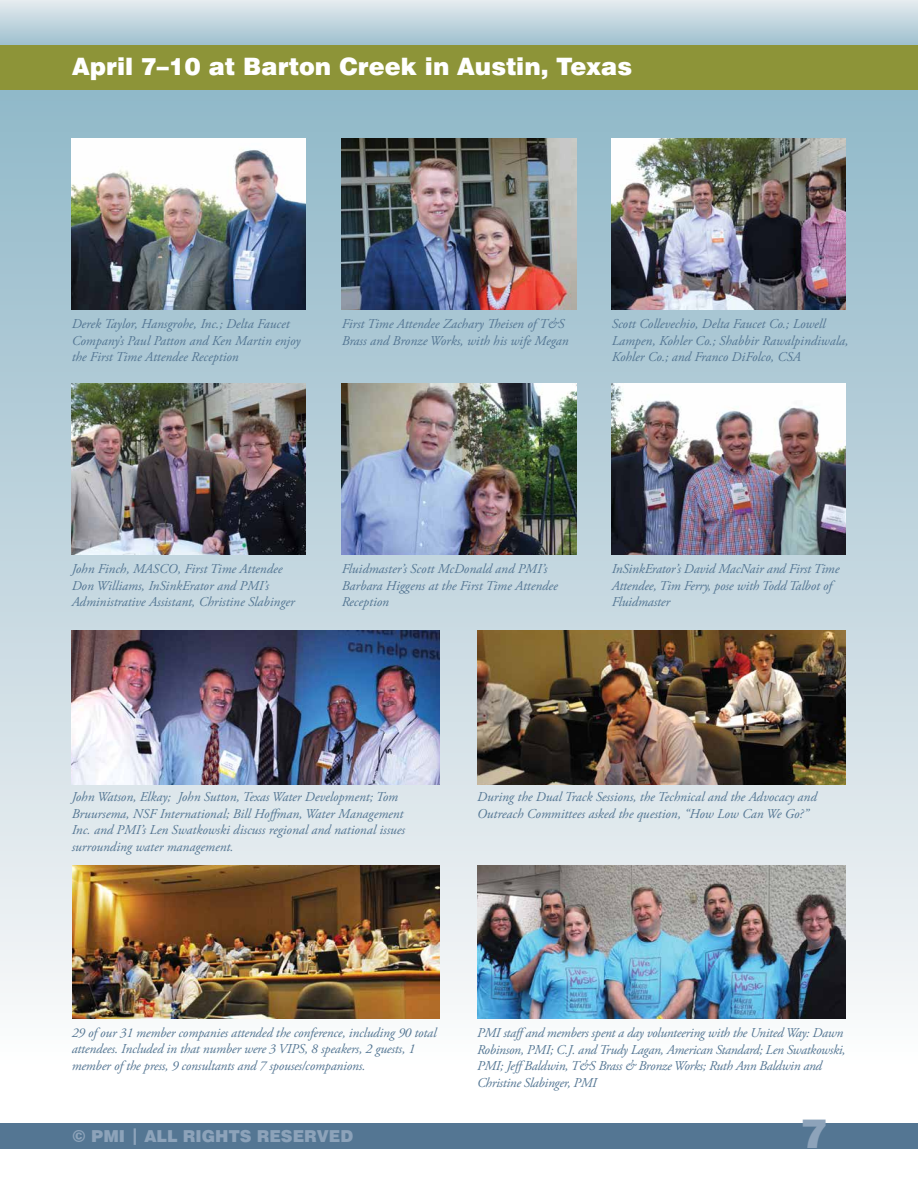
<style>
.page{position:relative;width:918px;height:1188px;background:#fff}
.page>*{position:absolute;margin:0;border:0;box-sizing:border-box;transform-origin:0 0}
.t1{font:900 40.5px "Swiss 721 BT";color:#8da3ba}
.t2{font:900 24px "Swiss 721 BT";color:#fff}
.t3{font:900 16.5px "Swiss 721 BT";color:#8da3ba}
.t4{font:italic 13.5px/16.5px "Adobe Garamond Pro";color:#547693}
.t5{font:italic 13.5px/16.5px "Adobe Garamond Pro";letter-spacing:-.02em;color:#547693}
</style>
<div class="page">
<svg style="left:0;top:0;width:918px;height:45px;background:#c2d5de"></svg>
<div style="left:0;top:67px;width:918px;height:1013px;background:linear-gradient(to bottom,#8cb5c5,#fdfbfb)"></div>
<div style="left:0;top:45px;width:918px;height:45px;background:#8d9438"></div>
<div style="left:0;top:1123px;width:918px;height:25px;background:#547693"></div>
<img style="left:72px;top:383px;width:234px;height:172px">
<img style="left:342px;top:383px;width:234px;height:172px">
<img style="left:612px;top:383px;width:234px;height:172px">
<img style="left:72px;top:631px;width:368px;height:153px">
<img style="left:72px;top:865px;width:368px;height:153px">
<img style="left:72px;top:138px;width:234px;height:172px">
<img style="left:612px;top:138px;width:234px;height:172px">
<img style="left:342px;top:138px;width:234px;height:172px">
<img style="left:477px;top:631px;width:368px;height:153px">
<img style="left:477px;top:865px;width:368px;height:153px">
<h2 class="t2" style="left:72px;top:52px;width:561px">April 7–10 at Barton Creek in Austin, Texas</h2>
<p class="t4" style="left:72px;top:316px;width:230px">Derek Taylor, Hansgrohe, Inc.; Delta Faucet<br>Company’s Paul Patton and Ken Martin enjoy the First Time Attendee Reception</p>
<p class="t4" style="left:342px;top:316px;width:229px">First Time Attendee Zachary Theisen of T&amp;S<br>Brass and Bronze Works, with his wife Megan</p>
<p class="t4" style="left:612px;top:316px;width:238px">Scott Collevechio, Delta Faucet Co.; Lowell<br>Lampen, Kohler Co.; Shabbir Rawalpindiwala,<br>Kohler Co.; and Franco DiFolco, CSA</p>
<p class="t4" style="left:72px;top:561px;width:225px">John Finch, MASCO, First Time Attendee<br>Don Williams, InSinkErator and PMI’s<br>Administrative Assistant, Christine Slabinger</p>
<p class="t4" style="left:342px;top:561px;width:218px">Fluidmaster’s Scott McDonald and PMI’s<br>Barbara Higgens at the First Time Attendee<br>Reception</p>
<p class="t4" style="left:612px;top:561px;width:229px">InSinkErator’s David MacNair and First Time<br>Attendee, Tim Ferry, pose with Todd Talbot of<br>Fluidmaster</p>
<p class="t4" style="left:72px;top:789px;width:335px">John Watson, Elkay; John Sutton, Texas Water Development; Tom Bruursema, NSF International; Bill Hoffman, Water Management Inc. and PMI’s Len Swatkowski discuss regional and national issues surrounding water management.</p>
<p class="t4" style="left:477px;top:789px;width:341px">During the Dual Track Sessions, the Technical and the Advocacy and<br>Outreach Committees asked the question, “How Low Can We Go?”</p>
<p class="t4" style="left:72px;top:1025px;width:366px">29 of our 31 member companies attended the conference, including 90 total attendees. Included in that number were 3 VIPS, 8 speakers, 2 guests, 1 member of the press, 9 consultants and 7 spouses/companions.</p>
<p class="t5" style="left:477px;top:1025px;width:370px">PMI staffand members spent a day volunteering with the United Way: Dawn Robinson, PMI; C.J. and Trudy Lagan, American Standard; Len Swatkowski, PMI; JeffBaldwin, T&amp;S Brass &amp; Bronze Works; Ruth Ann Baldwin and Christine Slabinger, PMI</p>
<p class="t3" style="left:72px;top:1126px;width:283px">© PMI | All rights reserved</p>
<h1 class="t1" style="left:801px;top:1109px;width:28px">7</h1>
</div>
